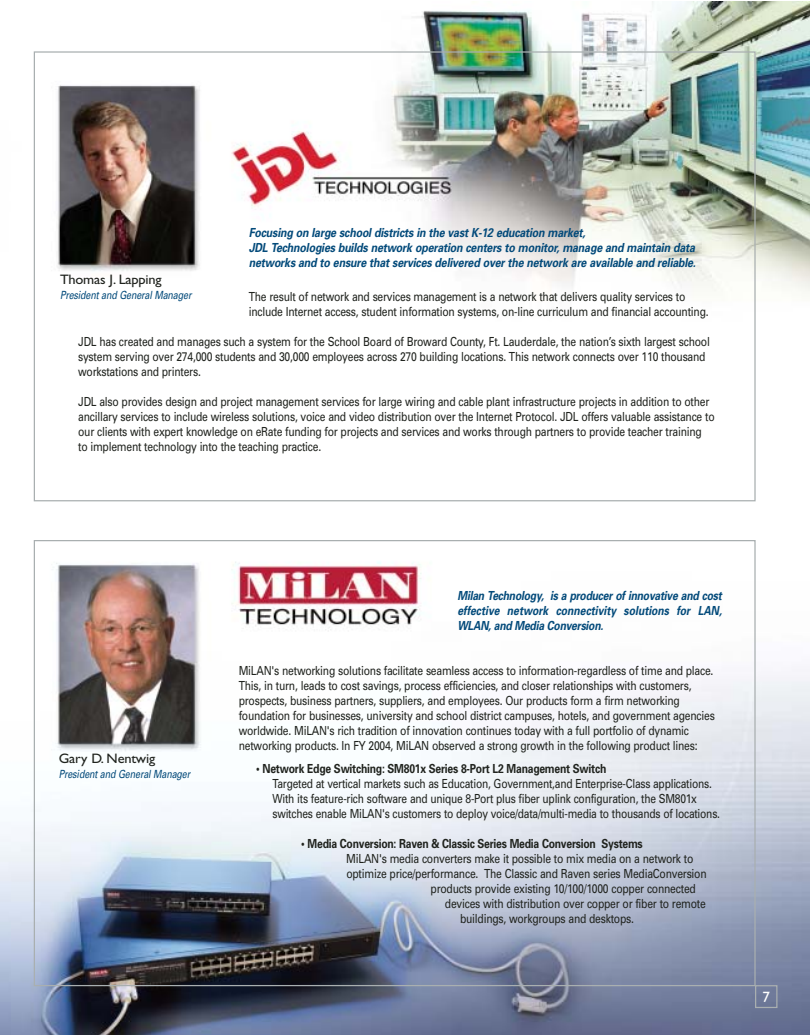
<style>
.page{position:relative;width:810px;height:1035px;background:#fff}
.page>*{position:absolute;margin:0;border:0;box-sizing:border-box;transform-origin:0 0}
.t1{font:15px "Gill Sans";color:#fff}
.t2{font:13.75px "Gill Sans";letter-spacing:-.015em;color:#20231e;scale:1.05 1}
.t3{font:12.5px/15px "Univers";letter-spacing:-.02em;color:#20231e;scale:.83 1}
.t4{font:12.5px/15px "Univers";letter-spacing:-.02em;color:#20231e;scale:.82 1}
.t5{font:italic 700 12.5px/15px "Univers";letter-spacing:-.015em;color:#034a7a;scale:.85 1}
.t6{font:700 12.5px "Univers";letter-spacing:-.02em;color:#20231e;scale:.83 1}
.t7{font:italic 700 12.5px/15px "Univers";letter-spacing:-.015em;color:#034a7a;text-align:justify;scale:.83 1}
.t8{font:italic 11.25px "Univers";letter-spacing:-.015em;color:#034a7a;scale:.8 1}
</style>
<div class="page">
<img style="left:11px;top:1px;width:799px;height:1034px">
<img style="left:33px;top:51px;width:723px;height:936px">
<div style="left:755px;top:985px;width:23px;height:23px;border:1px solid #a9afb0"></div>
<p class="t5" style="left:249px;top:226px;width:528px">Focusing on large school districts in the vast K-12 education market,<br>JDL Technologies builds network operation centers to monitor, manage and maintain data networks and to ensure that services delivered over the network are available and reliable.</p>
<p class="t3" style="left:249px;top:290px;width:556px">The result of network and services management is a network that delivers quality services to include Internet access, student information systems, on-line curriculum and financial accounting.</p>
<p class="t3" style="left:78px;top:335px;width:763px">JDL has created and manages such a system for the School Board of Broward County, Ft. Lauderdale, the nation’s sixth largest school system serving over 274,000 students and 30,000 employees across 270 building locations. This network connects over 110 thousand workstations and printers.</p>
<p class="t3" style="left:78px;top:395px;width:768px">JDL also provides design and project management services for large wiring and cable plant infrastructure projects in addition to other ancillary services to include wireless solutions, voice and video distribution over the Internet Protocol. JDL offers valuable assistance to our clients with expert knowledge on eRate funding for projects and services and works through partners to provide teacher training to implement technology into the teaching practice.</p>
<p class="t2" style="left:60px;top:275px;width:98px">Thomas J. Lapping</p>
<p class="t8" style="left:60px;top:291px;width:166px">President and General Manager</p>
<p class="t2" style="left:59px;top:754px;width:93px">Gary D. Nentwig</p>
<p class="t8" style="left:59px;top:770px;width:166px">President and General Manager</p>
<p class="t7" style="left:457px;top:589px;width:320px">Milan Technology, is a producer of innovative and cost effective network connectivity solutions for LAN, WLAN, and Media Conversion.</p>
<p class="t3" style="left:239px;top:664px;width:575px">MiLAN's networking solutions facilitate seamless access to information-regardless of time and place.<br>This, in turn, leads to cost savings, process efficiencies, and closer relationships with customers, prospects, business partners, suppliers, and employees. Our products form a firm networking foundation for businesses, university and school district campuses, hotels, and government agencies worldwide. MiLAN's rich tradition of innovation continues today with a full portfolio of dynamic networking products. In FY 2004, MiLAN observed a strong growth in the following product lines:</p>
<p class="t6" style="left:256px;top:764px;width:423px">• Network Edge Switching: SM801x Series 8-Port L2 Management Switch</p>
<p class="t4" style="left:272px;top:778px;width:547px">Targeted at vertical markets such as Education, Government,and Enterprise-Class applications.<br>With its feature-rich software and unique 8-Port plus fiber uplink configuration, the SM801x switches enable MiLAN's customers to deploy voice/data/multi-media to thousands of locations.</p>
<p class="t6" style="left:301px;top:839px;width:413px">• Media Conversion: Raven &amp; Classic Series Media Conversion Systems</p>
<p class="t3" style="left:346px;top:853px;width:420px">MiLAN's media converters make it possible to mix media on a network to</p>
<p class="t3" style="left:346px;top:868px;width:436px">optimize price/performance. The Classic and Raven series MediaConversion</p>
<p class="t3" style="left:431px;top:883px;width:321px">products provide existing 10/100/1000 copper connected</p>
<p class="t3" style="left:445px;top:898px;width:316px">devices with distribution over copper or fiber to remote</p>
<p class="t3" style="left:460px;top:913px;width:211px">buildings, workgroups and desktops.</p>
<p class="t1" style="left:762px;top:992px;width:9px">7</p>
</div>
